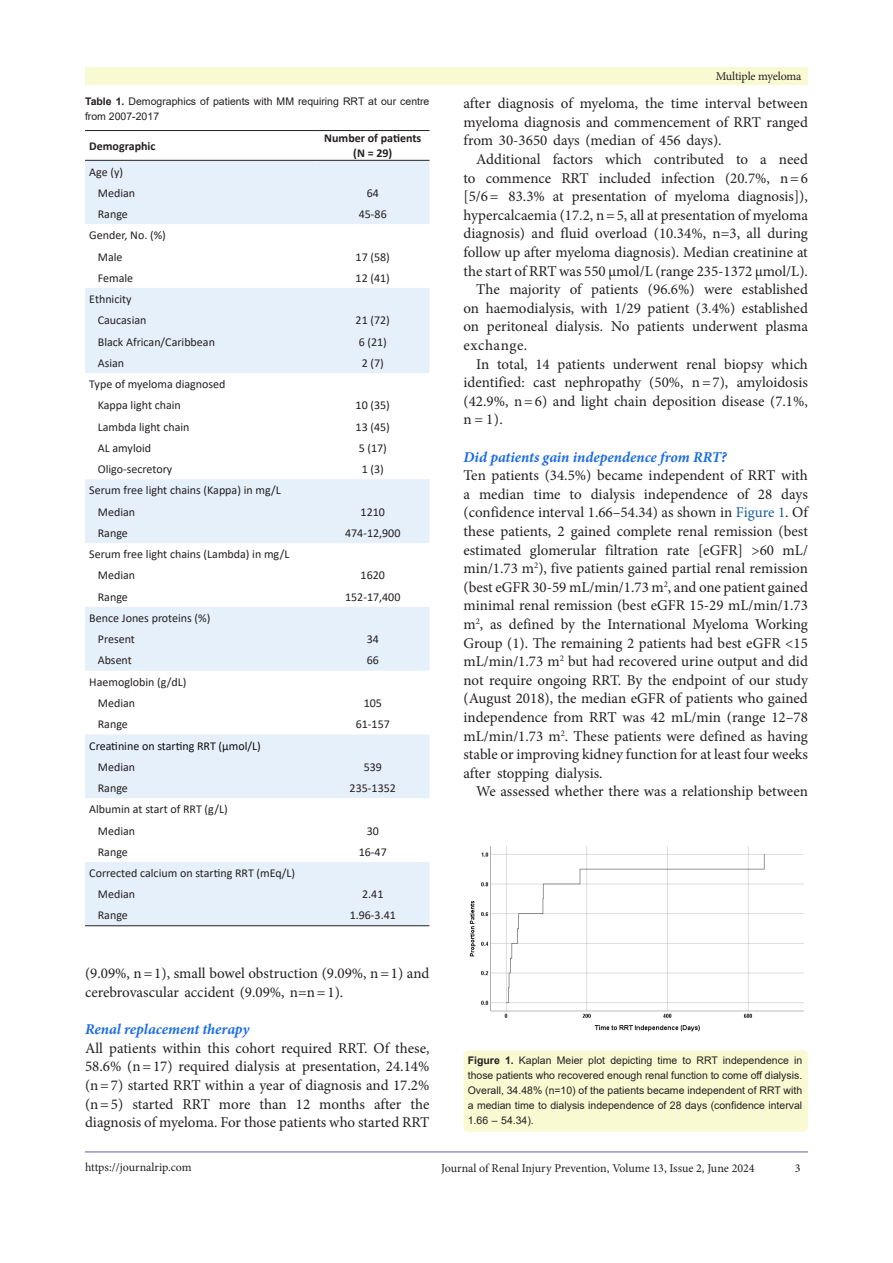
<style>
.page{position:relative;width:893px;height:1263px;background:#fff}
.page>*{position:absolute;margin:0;border:0;box-sizing:border-box;transform-origin:0 0}
.t1{font:15px/18.6px "Minion Pro";color:#231f20;text-align:justify}
.annotation_text{font:italic 700 15px "Minion Pro";letter-spacing:-.005em;color:#196ce8}
.t2{font:12px "Calibri";color:#231f20}
.t3{font:12px "Minion Pro";letter-spacing:-.005em;color:#231f20}
.t4{font:700 12px/15px "Calibri";color:#231f20;text-align:center}
.t5{font:12px "Calibri";color:#0d0d0d}
.t6{font:10.5px/15px "Arial";color:#231f20}
.s1{font-weight:700}
.s2{color:#175d9e}
</style>
<div class="page">
<hr style="left:85px;top:1152px;width:723px;height:1px;background:#5e5ca5">
<div style="left:85px;top:68px;width:723px;height:17px;background:#fafad2"></div>
<svg style="left:85px;top:161px;width:344px;height:764px;fill:#e6f0fa"></svg>
<hr style="left:85px;top:130px;width:231px;height:1px;background:#231f20">
<hr style="left:316px;top:130px;width:113px;height:1px;background:#231f20">
<hr style="left:85px;top:160px;width:231px;height:1px;background:#231f20">
<hr style="left:316px;top:160px;width:113px;height:1px;background:#231f20">
<hr style="left:85px;top:925px;width:231px;height:1px;background:#231f20">
<hr style="left:316px;top:925px;width:113px;height:1px;background:#231f20">
<img style="left:469px;top:846px;width:335px;height:186px">
<div style="left:463px;top:1050px;width:345px;height:82px;background:#fafad2;border-radius:4px"></div>
<p class="t6" style="left:85px;top:94px;width:346px"><span class="s1">Table 1.</span> Demographics of patients with MM requiring RRT at our centre from 2007-2017</p>
<p class="t4" style="left:89px;top:138px;width:68px">Demographic</p>
<p class="t4" style="left:324px;top:131px;width:99px">Number of patients (N = 29)</p>
<p class="t2" style="left:89px;top:163px;width:35px">Age (y)</p>
<p class="t2" style="left:98px;top:184px;width:39px">Median</p>
<p class="t2" style="left:367px;top:184px;width:14px">64</p>
<p class="t2" style="left:98px;top:206px;width:32px">Range</p>
<p class="t2" style="left:359px;top:206px;width:30px">45-86</p>
<p class="t2" style="left:89px;top:227px;width:78px">Gender, No. (%)</p>
<p class="t2" style="left:98px;top:248px;width:26px">Male</p>
<p class="t2" style="left:356px;top:248px;width:36px">17 (58)</p>
<p class="t2" style="left:98px;top:269px;width:37px">Female</p>
<p class="t2" style="left:356px;top:269px;width:36px">12 (41)</p>
<p class="t2" style="left:89px;top:291px;width:44px">Ethnicity</p>
<p class="t2" style="left:98px;top:312px;width:50px">Caucasian</p>
<p class="t2" style="left:356px;top:312px;width:36px">21 (72)</p>
<p class="t2" style="left:98px;top:333px;width:119px">Black African/Caribbean</p>
<p class="t2" style="left:359px;top:333px;width:30px">6 (21)</p>
<p class="t2" style="left:98px;top:354px;width:28px">Asian</p>
<p class="t2" style="left:362px;top:354px;width:24px">2 (7)</p>
<p class="t2" style="left:89px;top:376px;width:138px">Type of myeloma diagnosed</p>
<p class="t2" style="left:98px;top:397px;width:85px">Kappa light chain</p>
<p class="t2" style="left:356px;top:397px;width:36px">10 (35)</p>
<p class="t2" style="left:98px;top:418px;width:93px">Lambda light chain</p>
<p class="t2" style="left:356px;top:418px;width:36px">13 (45)</p>
<p class="t2" style="left:98px;top:439px;width:55px">AL amyloid</p>
<p class="t2" style="left:359px;top:439px;width:30px">5 (17)</p>
<p class="t2" style="left:98px;top:461px;width:76px">Oligo-secretory</p>
<p class="t2" style="left:362px;top:461px;width:24px">1 (3)</p>
<p class="t2" style="left:89px;top:482px;width:193px">Serum free light chains (Kappa) in mg/L</p>
<p class="t2" style="left:98px;top:503px;width:39px">Median</p>
<p class="t2" style="left:361px;top:503px;width:26px">1210</p>
<p class="t2" style="left:98px;top:525px;width:32px">Range</p>
<p class="t2" style="left:345px;top:525px;width:57px">474-12,900</p>
<p class="t2" style="left:89px;top:546px;width:202px">Serum free light chains (Lambda) in mg/L</p>
<p class="t2" style="left:98px;top:567px;width:39px">Median</p>
<p class="t2" style="left:361px;top:567px;width:26px">1620</p>
<p class="t2" style="left:98px;top:588px;width:32px">Range</p>
<p class="t2" style="left:345px;top:588px;width:57px">152-17,400</p>
<p class="t2" style="left:89px;top:610px;width:123px">Bence Jones proteins (%)</p>
<p class="t2" style="left:98px;top:631px;width:39px">Present</p>
<p class="t2" style="left:367px;top:631px;width:14px">34</p>
<p class="t2" style="left:98px;top:652px;width:36px">Absent</p>
<p class="t2" style="left:367px;top:652px;width:14px">66</p>
<p class="t2" style="left:89px;top:673px;width:99px">Haemoglobin (g/dL)</p>
<p class="t2" style="left:98px;top:695px;width:39px">Median</p>
<p class="t2" style="left:364px;top:695px;width:20px">105</p>
<p class="t2" style="left:98px;top:716px;width:32px">Range</p>
<p class="t2" style="left:356px;top:716px;width:36px">61-157</p>
<p class="t5" style="left:89px;top:737px;width:173px">Creatinine on starting RRT (µmol/L)</p>
<p class="t2" style="left:98px;top:758px;width:39px">Median</p>
<p class="t2" style="left:364px;top:758px;width:20px">539</p>
<p class="t2" style="left:98px;top:780px;width:32px">Range</p>
<p class="t2" style="left:350px;top:780px;width:48px">235-1352</p>
<p class="t2" style="left:89px;top:801px;width:140px">Albumin at start of RRT (g/L)</p>
<p class="t2" style="left:98px;top:822px;width:39px">Median</p>
<p class="t2" style="left:367px;top:822px;width:14px">30</p>
<p class="t2" style="left:98px;top:843px;width:32px">Range</p>
<p class="t2" style="left:359px;top:843px;width:30px">16-47</p>
<p class="t2" style="left:89px;top:865px;width:207px">Corrected calcium on starting RRT (mEq/L)</p>
<p class="t2" style="left:98px;top:886px;width:39px">Median</p>
<p class="t2" style="left:362px;top:886px;width:23px">2.41</p>
<p class="t2" style="left:98px;top:907px;width:32px">Range</p>
<p class="t2" style="left:350px;top:907px;width:48px">1.96-3.41</p>
<p class="t1" style="left:85px;top:964px;width:346px">(9.09%, n=1), small bowel obstruction (9.09%, n=1) and cerebrovascular accident (9.09%, n=n=1).</p>
<p class="annotation_text" style="left:85px;top:1019px;width:166px">Renal replacement therapy</p>
<p class="t1" style="left:85px;top:1039px;width:346px">All patients within this cohort required RRT. Of these, 58.6% (n=17) required dialysis at presentation, 24.14% (n=7) started RRT within a year of diagnosis and 17.2% (n=5) started RRT more than 12 months after the diagnosis of myeloma. For those patients who started RRT</p>
<p class="t3" style="left:716px;top:68px;width:87px">Multiple myeloma</p>
<p class="t1" style="left:463px;top:94px;width:346px">after diagnosis of myeloma, the time interval between myeloma diagnosis and commencement of RRT ranged from 30-3650 days (median of 456 days).</p>
<p class="t1" style="left:463px;top:150px;width:346px;text-indent:13px">Additional factors which contributed to a need to commence RRT included infection (20.7%, n=6 [5/6= 83.3% at presentation of myeloma diagnosis]), hypercalcaemia (17.2, n=5, all at presentation of myeloma diagnosis) and fluid overload (10.34%, n=3, all during follow up after myeloma diagnosis). Median creatinine at the start of RRT was 550 µmol/L (range 235-1372 µmol/L).</p>
<p class="t1" style="left:463px;top:280px;width:346px;text-indent:13px">The majority of patients (96.6%) were established on haemodialysis, with 1/29 patient (3.4%) established on peritoneal dialysis. No patients underwent plasma exchange.</p>
<p class="t1" style="left:463px;top:355px;width:346px;text-indent:13px">In total, 14 patients underwent renal biopsy which identified: cast nephropathy (50%, n=7), amyloidosis (42.9%, n=6) and light chain deposition disease (7.1%, n=1).</p>
<p class="annotation_text" style="left:463px;top:446px;width:265px">Did patients gain independence from RRT?</p>
<p class="t1" style="left:463px;top:466px;width:346px">Ten patients (34.5%) became independent of RRT with a median time to dialysis independence of 28 days (confidence interval 1.66–54.34) as shown in <span class="s2">Figure 1</span>. Of these patients, 2 gained complete renal remission (best estimated glomerular filtration rate [eGFR] &gt;60 mL/ min/1.73 m<sup>2</sup>), five patients gained partial renal remission (best eGFR 30-59 mL/min/1.73 m<sup>2</sup>, and one patient gained minimal renal remission (best eGFR 15-29 mL/min/1.73 m<sup>2</sup>, as defined by the International Myeloma Working Group (1). The remaining 2 patients had best eGFR &lt;15 mL/min/1.73 m<sup>2</sup> but had recovered urine output and did not require ongoing RRT. By the endpoint of our study (August 2018), the median eGFR of patients who gained independence from RRT was 42 mL/min (range 12–78 mL/min/1.73 m<sup>2</sup>. These patients were defined as having stable or improving kidney function for at least four weeks after stopping dialysis.</p>
<p class="t1" style="left:476px;top:782px;width:333px">We assessed whether there was a relationship between</p>
<p class="t6" style="left:468px;top:1052px;width:336px;text-align:justify"><span class="s1">Figure 1.</span> Kaplan Meier plot depicting time to RRT independence in those patients who recovered enough renal function to come off dialysis.<br>Overall, 34.48% (n=10) of the patients became independent of RRT with a median time to dialysis independence of 28 days (confidence interval 1.66 – 54.34).</p>
<p class="t3" style="left:85px;top:1159px;width:108px">https://journalrip.com</p>
<p class="t3" style="left:441px;top:1160px;width:315px">Journal of Renal Injury Prevention, Volume 13, Issue 2, June 2024</p>
<p class="t3" style="left:795px;top:1160px;width:7px">3</p>
</div>
